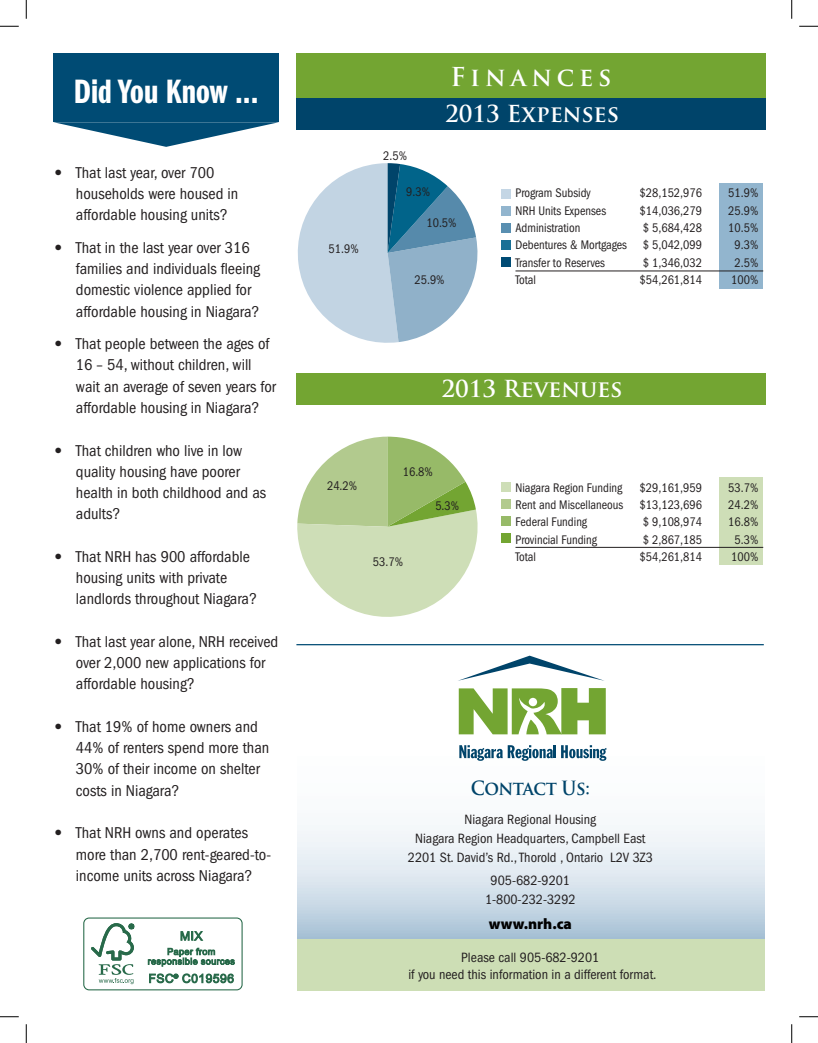
<style>
.page{position:relative;width:818px;height:1043px;background:#fff}
.page>*{position:absolute;margin:0;border:0;box-sizing:border-box;transform-origin:0 0}
.t1{font:35px "ITC Franklin Gothic Std Dm Cp";color:#fff}
.t2{font:700 25.38px "Trajan Pro";letter-spacing:.2em;color:#fff}
.t3{font:700 22.88px "Trajan Pro";color:#fff}
.t4{font:700 19.12px "Trajan Pro";letter-spacing:-.02em;color:#00446a;scale:.93 1}
.t5{font:condensed 16.25px/21.2px "ITC Franklin Gothic Std";color:#231f20}
.t6{font:900 15.25px "Myriad Pro";letter-spacing:.005em;color:#000}
.t7{font:condensed 14px/18.8px "ITC Franklin Gothic Std";color:#231f20;text-align:center}
.t8{font:condensed 12.88px "ITC Franklin Gothic Std";color:#231f20;scale:.95 1}
.s1{font-family:"ITC Franklin Gothic Std Hvy";font-stretch:normal}
</style>
<div class="page">
<svg style="left:297px;top:436px;width:181px;height:181px"></svg>
<div style="left:297px;top:938px;width:467px;height:52px;background:#cddeb5"></div>
<svg style="left:54px;top:122px;width:225px;height:25px"></svg>
<div style="left:53px;top:53px;width:226px;height:69px;background:#004b74"></div>
<svg style="left:297px;top:723px;width:467px;height:215px"></svg>
<div style="left:296px;top:98px;width:469px;height:32px;background:#00446a"></div>
<div style="left:297px;top:373px;width:469px;height:31px;background:#73a532"></div>
<div style="left:296px;top:54px;width:469px;height:44px;background:#73a532"></div>
<svg style="left:459px;top:745px;width:147px;height:15px"></svg>
<svg style="left:460px;top:655px;width:142px;height:25px"></svg>
<svg style="left:458px;top:688px;width:147px;height:46px"></svg>
<div style="left:501px;top:482px;width:10px;height:10px;background:#cedeb7"></div>
<div style="left:501px;top:499px;width:10px;height:10px;background:#b2ca8e"></div>
<div style="left:501px;top:516px;width:10px;height:10px;background:#97ba68"></div>
<div style="left:501px;top:533px;width:10px;height:9px;background:#73a532"></div>
<div style="left:719px;top:477px;width:44px;height:88px;background:#cedeb7"></div>
<hr style="left:515px;top:547px;width:248px;height:1px;background:#231f20">
<div style="left:501px;top:189px;width:10px;height:10px;background:#c4d6e5"></div>
<div style="left:501px;top:206px;width:10px;height:10px;background:#92b5ce"></div>
<div style="left:501px;top:223px;width:10px;height:10px;background:#598fb1"></div>
<div style="left:501px;top:240px;width:10px;height:10px;background:#197096"></div>
<div style="left:719px;top:183px;width:44px;height:105px;background:#92b5ce"></div>
<hr style="left:515px;top:270px;width:248px;height:1px;background:#231f20">
<svg style="left:297px;top:163px;width:181px;height:180px"></svg>
<div style="left:501px;top:257px;width:10px;height:10px;background:#004b74"></div>
<hr style="left:296px;top:644px;width:467px;height:1px;background:#004b74">
<div style="left:83px;top:917px;width:159px;height:73px;border:1px solid #286a4a;border-radius:5px"></div>
<svg style="left:91px;top:923px;width:43px;height:61px"></svg>
<svg style="left:148px;top:931px;width:87px;height:35px"></svg>
<svg style="left:149px;top:973px;width:85px;height:10px"></svg>
<svg style="left:0;top:25px;width:19px;height:2px"></svg>
<svg style="left:799px;top:25px;width:19px;height:2px"></svg>
<svg style="left:0;top:1016px;width:19px;height:1px"></svg>
<svg style="left:799px;top:1016px;width:19px;height:1px"></svg>
<svg style="left:25px;top:0;width:2px;height:19px"></svg>
<svg style="left:25px;top:1024px;width:2px;height:18px"></svg>
<svg style="left:791px;top:0;width:1px;height:19px"></svg>
<svg style="left:791px;top:1024px;width:1px;height:18px"></svg>
<h1 class="t1" style="left:74px;top:72px;width:186px">Did You Know ...</h1>
<p class="t5" style="left:76px;top:162px;width:164px;text-indent:-23px"><span class="s1">•</span> That last year, over 700 households were housed in affordable housing units?</p>
<p class="t5" style="left:76px;top:237px;width:186px;text-indent:-23px"><span class="s1">•</span> That in the last year over 316 families and individuals fleeing domestic violence applied for affordable housing in Niagara?</p>
<p class="t5" style="left:76px;top:333px;width:201px;text-indent:-23px"><span class="s1">•</span> That people between the ages of<br>16 – 54, without children, will wait an average of seven years for affordable housing in Niagara?</p>
<p class="t5" style="left:76px;top:439px;width:192px;text-indent:-23px"><span class="s1">•</span> That children who live in low quality housing have poorer health in both childhood and as adults?</p>
<p class="t5" style="left:76px;top:546px;width:183px;text-indent:-23px"><span class="s1">•</span> That NRH has 900 affordable housing units with private landlords throughout Niagara?</p>
<p class="t5" style="left:76px;top:631px;width:204px;text-indent:-23px"><span class="s1">•</span> That last year alone, NRH received over 2,000 new applications for affordable housing?</p>
<p class="t5" style="left:76px;top:716px;width:195px;text-indent:-23px"><span class="s1">•</span> That 19% of home owners and<br>44% of renters spend more than<br>30% of their income on shelter costs in Niagara?</p>
<p class="t5" style="left:76px;top:822px;width:197px;text-indent:-23px"><span class="s1">•</span> That NRH owns and operates more than 2,700 rent-geared-to&shy;income units across Niagara?</p>
<p class="t8" style="left:328px;top:241px;width:33px">51.9%</p>
<h2 class="t2" style="left:450px;top:61px;width:162px">Finances</h2>
<p class="t8" style="left:383px;top:148px;width:27px">2.5%</p>
<h3 class="t3" style="left:445px;top:99px;width:175px">2013 Expenses</h3>
<p class="t8" style="left:406px;top:184px;width:27px">9.3%</p>
<p class="t8" style="left:426px;top:215px;width:33px">10.5%</p>
<p class="t8" style="left:414px;top:272px;width:33px">25.9%</p>
<p class="t8" style="left:515px;top:186px;width:81px">Program Subsidy</p>
<p class="t8" style="left:639px;top:186px;width:67px">$28,152,976</p>
<p class="t8" style="left:728px;top:186px;width:33px">51.9%</p>
<p class="t8" style="left:515px;top:203px;width:97px">NRH Units Expenses</p>
<p class="t8" style="left:639px;top:203px;width:67px">$14,036,279</p>
<p class="t8" style="left:728px;top:203px;width:33px">25.9%</p>
<p class="t8" style="left:515px;top:220px;width:70px">Administration</p>
<p class="t8" style="left:642px;top:220px;width:64px">$ 5,684,428</p>
<p class="t8" style="left:728px;top:220px;width:33px">10.5%</p>
<p class="t8" style="left:515px;top:238px;width:198px">Debentures &amp; Mortgages $ 5,042,099</p>
<p class="t8" style="left:734px;top:238px;width:27px">9.3%</p>
<p class="t8" style="left:515px;top:255px;width:96px">Transfer to Reserves</p>
<p class="t8" style="left:642px;top:255px;width:64px">$ 1,346,032</p>
<p class="t8" style="left:734px;top:255px;width:27px">2.5%</p>
<p class="t8" style="left:515px;top:272px;width:23px">Total</p>
<p class="t8" style="left:639px;top:272px;width:67px">$54,261,814</p>
<p class="t8" style="left:731px;top:272px;width:30px">100%</p>
<h3 class="t3" style="left:441px;top:374px;width:183px">2013 Revenues</h3>
<p class="t8" style="left:327px;top:478px;width:33px">24.2%</p>
<p class="t8" style="left:403px;top:464px;width:33px">16.8%</p>
<p class="t8" style="left:435px;top:498px;width:27px">5.3%</p>
<p class="t8" style="left:373px;top:554px;width:33px">53.7%</p>
<p class="t8" style="left:515px;top:480px;width:114px">Niagara Region Funding</p>
<p class="t8" style="left:639px;top:480px;width:67px">$29,161,959</p>
<p class="t8" style="left:728px;top:480px;width:33px">53.7%</p>
<p class="t8" style="left:515px;top:497px;width:115px">Rent and Miscellaneous</p>
<p class="t8" style="left:639px;top:497px;width:67px">$13,123,696</p>
<p class="t8" style="left:728px;top:497px;width:33px">24.2%</p>
<p class="t8" style="left:515px;top:515px;width:77px">Federal Funding</p>
<p class="t8" style="left:642px;top:515px;width:64px">$ 9,108,974</p>
<p class="t8" style="left:728px;top:515px;width:33px">16.8%</p>
<p class="t8" style="left:515px;top:532px;width:87px">Provincial Funding</p>
<p class="t8" style="left:642px;top:532px;width:64px">$ 2,867,185</p>
<p class="t8" style="left:734px;top:532px;width:27px">5.3%</p>
<p class="t8" style="left:515px;top:549px;width:23px">Total</p>
<p class="t8" style="left:639px;top:549px;width:67px">$54,261,814</p>
<p class="t8" style="left:731px;top:549px;width:30px">100%</p>
<p class="t4" style="left:470px;top:776px;width:130px">Contact Us:</p>
<p class="t7" style="left:408px;top:810px;width:246px">Niagara Regional Housing<br>Niagara Region Headquarters, Campbell East<br>2201 St. David’s Rd., Thorold , Ontario L2V 3Z3</p>
<p class="t7" style="left:485px;top:871px;width:92px">905-682-9201<br>1-800-232-3292</p>
<p class="t6" style="left:488px;top:915px;width:85px">www.nrh.ca</p>
<p class="t7" style="left:408px;top:949px;width:250px;line-height:16.5px">Please call 905-682-9201<br>if you need this information in a different format.</p>
</div>
